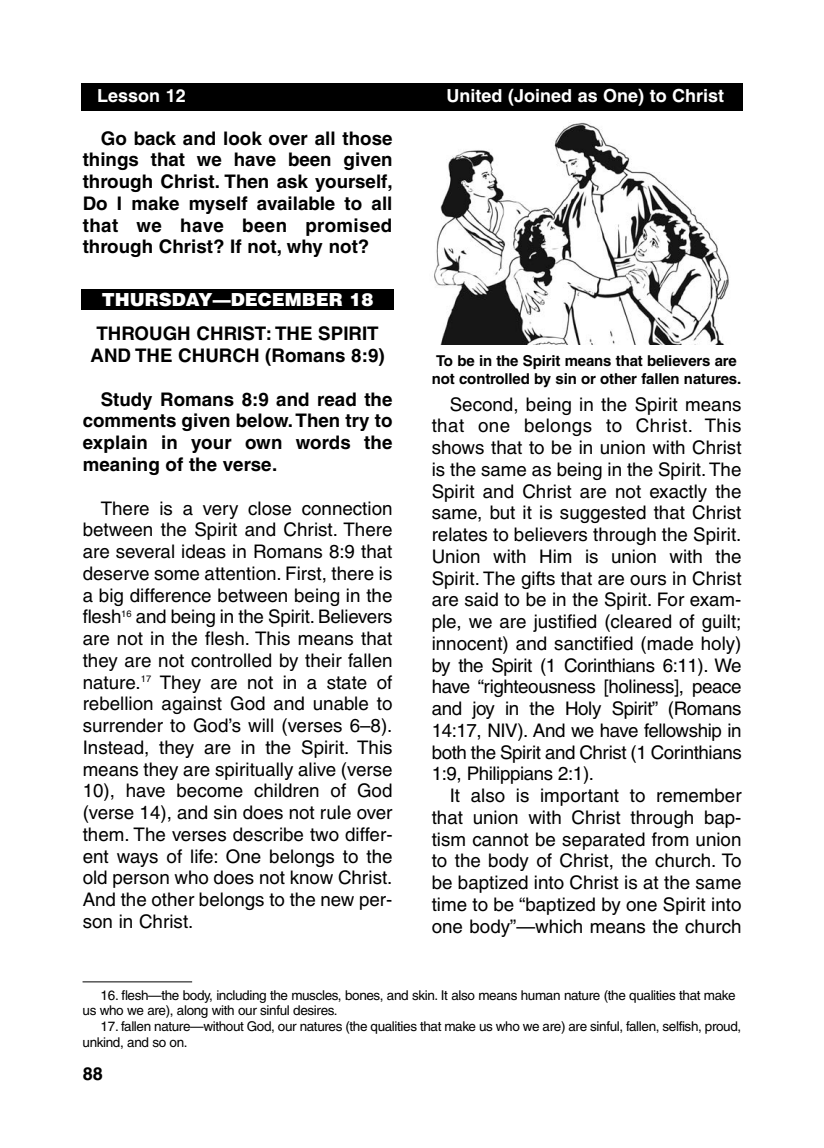
<style>
.page{position:relative;width:824px;height:1148px;background:#fff}
.page>*{position:absolute;margin:0;border:0;box-sizing:border-box;transform-origin:0 0}
.t1{font:18.75px/21.8px "Helvetica";color:#000;text-align:justify}
.t2{font:700 18.75px/21.8px "Helvetica";color:#000;text-align:justify}
.t3{font:700 18px "Helvetica";color:#fff}
.t4{font:900 18px "Helvetica";color:#fff}
.t5{font:700 18px "Helvetica";color:#000}
.t6{font:700 15px/18px "Helvetica";letter-spacing:-.01em;color:#000}
.t7{font:13.5px/15.8px "Helvetica";letter-spacing:-.03em;color:#000}
</style>
<div class="page">
<div style="left:81px;top:84px;width:661px;height:27px;background:#000"></div>
<div style="left:81px;top:290px;width:313px;height:20px;background:#000"></div>
<hr style="left:82px;top:981px;width:110px;height:1px;background:#000">
<img style="left:434px;top:122px;width:295px;height:222px">
<p class="t3" style="left:97px;top:89px;width:90px">Lesson 12</p>
<p class="t3" style="left:446px;top:89px;width:279px">United (Joined as One) to Christ</p>
<p class="t2" style="left:83px;top:129px;width:311px;text-indent:18px">Go back and look over all those things that we have been given through Christ. Then ask yourself, Do I make myself available to all that we have been promised through Christ? If not, why not?</p>
<p class="t3" style="left:620px;top:89px;width:105px">Lesson Title</p>
<p class="t4" style="left:102px;top:290px;width:273px">THURSDAY—DECEMBER 18</p>
<p class="t2" style="left:90px;top:324px;width:295px;text-align:center">THROUGH CHRIST: THE SPIRIT<br>AND THE CHURCH (Romans 8:9)</p>
<p class="t2" style="left:83px;top:390px;width:311px;text-indent:18px">Study Romans 8:9 and read the comments given below.Then try to explain in your own words the meaning of the verse.</p>
<p class="t1" style="left:83px;top:499px;width:311px;text-indent:18px">There is a very close connection between the Spirit and Christ. There are several ideas in Romans 8:9 that deserve some attention. First, there is a big difference between being in the flesh<sup>16</sup> and being in the Spirit. Believers are not in the flesh. This means that they are not controlled by their fallen nature.<sup>17</sup> They are not in a state of rebellion against God and unable to surrender to God’s will (verses 6–8).<br>Instead, they are in the Spirit. This means they are spiritually alive (verse 10), have become children of God (verse 14), and sin does not rule over them. The verses describe two differ&shy;ent ways of life: One belongs to the old person who does not know Christ.<br>And the other belongs to the new per&shy;son in Christ.</p>
<p class="t6" style="left:432px;top:353px;width:311px">To be in the Spirit means that believers are not controlled by sin or other fallen natures.</p>
<p class="t1" style="left:431px;top:395px;width:311px;text-indent:18px">Second, being in the Spirit means that one belongs to Christ. This shows that to be in union with Christ is the same as being in the Spirit. The Spirit and Christ are not exactly the same, but it is suggested that Christ relates to believers through the Spirit.<br>Union with Him is union with the Spirit. The gifts that are ours in Christ are said to be in the Spirit. For exam&shy;ple, we are justified (cleared of guilt; innocent) and sanctified (made holy) by the Spirit (1 Corinthians 6:11). We have “righteousness [holiness], peace and joy in the Holy Spirit” (Romans 14:17, NIV). And we have fellowship in both the Spirit and Christ (1 Corinthians 1:9, Philippians 2:1).</p>
<p class="t1" style="left:431px;top:786px;width:311px;text-indent:18px">It also is important to remember that union with Christ through bap&shy;tism cannot be separated from union to the body of Christ, the church. To be baptized into Christ is at the same time to be “baptized by one Spirit into one body”—which means the church</p>
<p class="t7" style="left:82px;top:988px;width:654px;text-indent:18px">16. flesh—the body, including the muscles, bones, and skin. It also means human nature (the qualities that make us who we are), along with our sinful desires.</p>
<p class="t7" style="left:82px;top:1019px;width:660px;text-indent:18px">17. fallen nature—without God, our natures (the qualities that make us who we are) are sinful, fallen, selfish, proud, unkind, and so on.</p>
<p class="t5" style="left:83px;top:1066px;width:22px">88</p>
</div>
